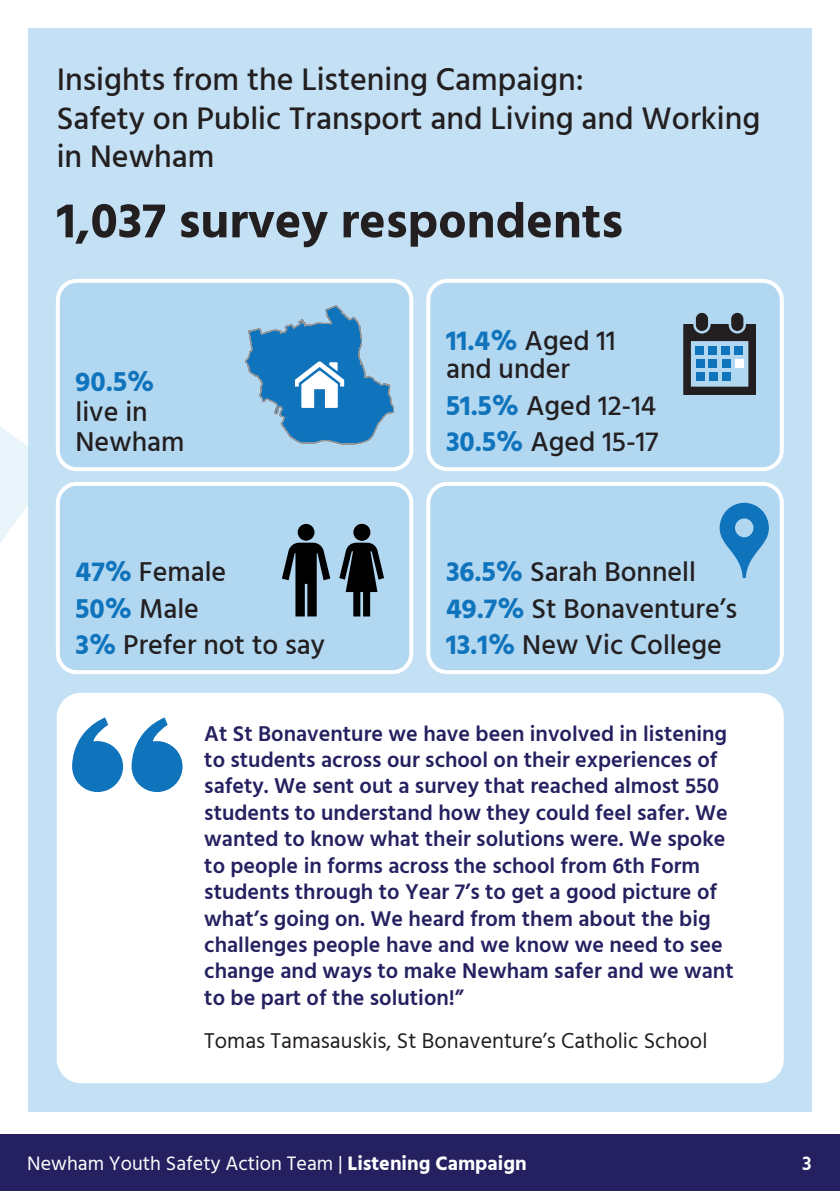
<style>
.page{position:relative;width:840px;height:1191px;background:#fff}
.page>*{position:absolute;margin:0;border:0;box-sizing:border-box;transform-origin:0 0}
.BODY{font:700 50px "Hind";color:#231f20}
.BODY-2{font:500 32px/38.4px "Hind";color:#231f20}
.Stat{font:500 28px/30px "Hind";color:#231f20}
.BODY-3{font:600 22px/26.4px "Hind";color:#252161}
.BODY-4{font:22px "Hind";color:#231f20}
.t1{font:20px "Hind";color:#fff}
.t2{font:600 20px "Hind";color:#fff}
.s1{font-weight:700;color:#1074bc}
.s2{font-weight:700}
</style>
<div class="page">
<div style="left:0;top:1134px;width:839px;height:57px;background:#252161"></div>
<svg style="left:0;top:427px;width:56px;height:685px"></svg>
<div style="left:28px;top:28px;width:783px;height:1083px;background:#c3e0f4"></div>
<div style="left:57px;top:693px;width:726px;height:390px;background:#fff;border-radius:24px"></div>
<svg style="left:72px;top:717px;width:51px;height:75px"></svg>
<svg style="left:131px;top:717px;width:51px;height:75px"></svg>
<div style="left:58px;top:281px;width:353px;height:188px;background:#b1d7f1;border-radius:19px"></div>
<div style="left:56px;top:279px;width:357px;height:192px;border:4px solid #fff;border-radius:19px"></div>
<div style="left:428px;top:281px;width:353px;height:188px;background:#b1d7f1;border-radius:19px"></div>
<div style="left:426px;top:279px;width:357px;height:192px;border:4px solid #fff;border-radius:19px"></div>
<div style="left:58px;top:484px;width:353px;height:188px;background:#b1d7f1;border-radius:19px"></div>
<div style="left:56px;top:482px;width:357px;height:192px;border:4px solid #fff;border-radius:19px"></div>
<div style="left:428px;top:484px;width:353px;height:188px;background:#b1d7f1;border-radius:19px"></div>
<div style="left:426px;top:482px;width:357px;height:192px;border:4px solid #fff;border-radius:19px"></div>
<div style="left:297px;top:524px;width:17px;height:16px;background:#000;border-radius:50%"></div>
<svg style="left:282px;top:542px;width:48px;height:74px"></svg>
<svg style="left:339px;top:523px;width:45px;height:93px"></svg>
<svg style="left:683px;top:324px;width:72px;height:71px"></svg>
<div style="left:695px;top:313px;width:12px;height:18px;background:#231f20;border-radius:6px"></div>
<div style="left:730px;top:313px;width:13px;height:18px;background:#231f20;border-radius:6px"></div>
<div style="left:695px;top:359px;width:9px;height:9px;background:#1074bc"></div>
<div style="left:695px;top:372px;width:9px;height:9px;background:#1074bc"></div>
<div style="left:708px;top:372px;width:9px;height:9px;background:#1074bc"></div>
<div style="left:721px;top:372px;width:9px;height:9px;background:#1074bc"></div>
<div style="left:695px;top:346px;width:8px;height:9px;background:#1074bc"></div>
<div style="left:708px;top:359px;width:8px;height:9px;background:#1074bc"></div>
<div style="left:721px;top:359px;width:8px;height:9px;background:#1074bc"></div>
<div style="left:734px;top:359px;width:9px;height:9px;background:#fff"></div>
<div style="left:708px;top:346px;width:8px;height:9px;background:#1074bc"></div>
<div style="left:721px;top:346px;width:8px;height:9px;background:#1074bc"></div>
<div style="left:734px;top:346px;width:8px;height:9px;background:#1074bc"></div>
<svg style="left:245px;top:306px;width:148px;height:139px"></svg>
<svg style="left:719px;top:503px;width:49px;height:75px"></svg>
<p class="BODY-2" style="left:57px;top:62px;width:704px">Insights from the Listening Campaign:<br>Safety on Public Transport and Living and Working in Newham</p>
<p class="BODY" style="left:57px;top:191px;width:567px">1,037 survey respondents</p>
<p class="Stat" style="left:75px;top:369px;width:110px"><span class="s1">90.5% </span>live in<br>Newham</p>
<p class="Stat" style="left:75px;top:558px;width:152px"><span class="s1">47%</span> Female</p>
<p class="Stat" style="left:75px;top:595px;width:125px"><span class="s1">50%</span> Male</p>
<p class="Stat" style="left:75px;top:632px;width:251px"><span class="s1">3%</span> Prefer not to say</p>
<p class="Stat" style="left:446px;top:328px;width:171px;line-height:28px"><span class="s1">11.4%</span> Aged 11 and under</p>
<p class="Stat" style="left:446px;top:392px;width:211px"><span class="s1">51.5%</span> Aged 12-14</p>
<p class="Stat" style="left:446px;top:429px;width:214px"><span class="s1">30.5%</span> Aged 15-17</p>
<p class="Stat" style="left:446px;top:558px;width:251px"><span class="s1">36.5%</span> Sarah Bonnell</p>
<p class="Stat" style="left:446px;top:595px;width:292px"><span class="s1">49.7%</span> St Bonaventure’s</p>
<p class="Stat" style="left:446px;top:632px;width:277px"><span class="s1">13.1%</span> New Vic College</p>
<p class="BODY-3" style="left:204px;top:721px;width:530px">At St Bonaventure we have been involved in listening to students across our school on their experiences of safety. We sent out a survey that reached almost 550 students to understand how they could feel safer. We wanted to know what their solutions were. We spoke to people in forms across the school from 6th Form students through to Year 7’s to get a good picture of what’s going on. We heard from them about the big challenges people have and we know we need to see change and ways to make Newham safer and we want to be part of the solution!”</p>
<p class="BODY-4" style="left:204px;top:1026px;width:504px">Tomas Tamasauskis, St Bonaventure’s Catholic School</p>
<p class="t1" style="left:27px;top:1149px;width:500px">Newham Youth Safety Action Team | <span class="s2">Listening Campaign</span></p>
<p class="t2" style="left:801px;top:1149px;width:11px">3</p>
</div>
